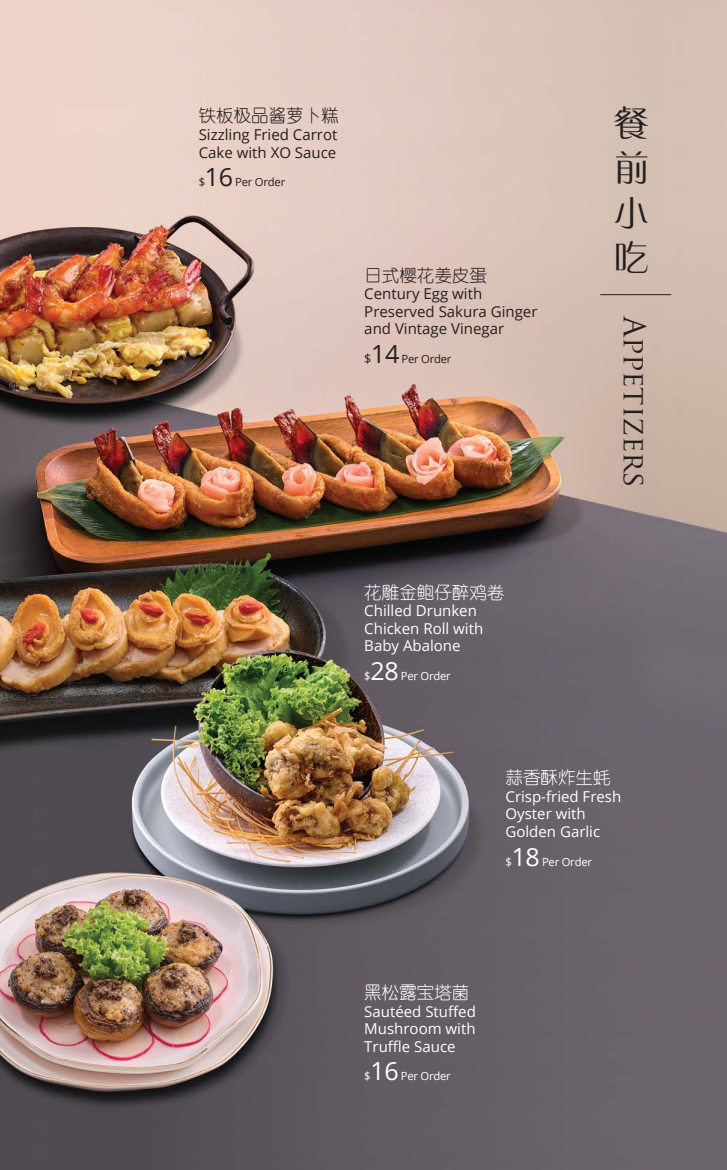
<style>
.page{position:relative;width:727px;height:1170px;background:#fff}
.page>*{position:absolute;margin:0;border:0;box-sizing:border-box;transform-origin:0 0}
.t1{font:35px/45px "FZZQJW GB1 0";color:#231f20;text-align:justify}
.t2{font:30px "Trajan Pro";color:#231f20}
.t3{font:25px "Open Sans";color:#fff}
.t4{font:25px "Open Sans";color:#231f20}
.t5{font:17.5px "You Yuan";color:#fff}
.t6{font:17.5px "You Yuan";color:#231f20}
.t7{font:15px/17.5px "Open Sans";color:#fff}
.t8{font:15px/17.5px "Open Sans";color:#231f20}
.t9{font:11.25px "Open Sans";letter-spacing:-.02em;color:#fff}
.t10{font:11.25px "Open Sans";letter-spacing:-.02em;color:#231f20}
.s1{font-size:12.5px}
</style>
<div class="page">
<img style="left:0;top:0;width:726px;height:1169px">
<hr style="left:600px;top:294px;width:71px;height:1px;background:#231f20">
<p class="t6" style="left:199px;top:106px;width:141px">铁板极品酱萝卜糕</p>
<p class="t8" style="left:199px;top:125px;width:140px">Sizzling Fried Carrot<br>Cake with XO Sauce</p>
<p class="t10" style="left:199px;top:174px;width:8px">$</p>
<h3 class="t4" style="left:205px;top:160px;width:30px">16</h3>
<p class="t10" style="left:235px;top:174px;width:51px">Per Order</p>
<p class="t6" style="left:364px;top:265px;width:124px">日式樱花姜皮蛋</p>
<p class="t8" style="left:364px;top:285px;width:174px">Century Egg with<br>Preserved Sakura Ginger and Vintage Vinegar</p>
<h3 class="t4" style="left:364px;top:337px;width:36px"><span class="s1">$</span>14</h3>
<p class="t10" style="left:401px;top:351px;width:51px">Per Order</p>
<h1 class="t1" style="left:613px;top:101px;width:36px">餐前小吃</h1>
<h2 class="t2" style="left:653px;top:315px;width:174px;rotate:90deg">Appetizers</h2>
<p class="t5" style="left:364px;top:582px;width:141px">花雕金鲍仔醉鸡卷</p>
<p class="t7" style="left:364px;top:601px;width:120px">Chilled Drunken<br>Chicken Roll with<br>Baby Abalone</p>
<p class="t9" style="left:364px;top:668px;width:8px">$</p>
<h3 class="t3" style="left:370px;top:653px;width:30px">28</h3>
<p class="t9" style="left:401px;top:668px;width:51px">Per Order</p>
<p class="t5" style="left:505px;top:767px;width:106px">蒜香酥炸生蚝</p>
<p class="t7" style="left:505px;top:787px;width:117px">Crisp-fried Fresh<br>Oyster with<br>Golden Garlic</p>
<p class="t9" style="left:505px;top:853px;width:8px">$</p>
<h3 class="t3" style="left:511px;top:839px;width:30px">18</h3>
<p class="t9" style="left:542px;top:853px;width:51px">Per Order</p>
<p class="t5" style="left:364px;top:982px;width:106px">黑松露宝塔菌</p>
<p class="t7" style="left:364px;top:1001px;width:113px;text-align:justify">Sautéed Stuffed Mushroom with Truffle Sauce</p>
<p class="t9" style="left:364px;top:1068px;width:8px">$</p>
<h3 class="t3" style="left:370px;top:1054px;width:30px">16</h3>
<p class="t9" style="left:401px;top:1068px;width:51px">Per Order</p>
</div>
